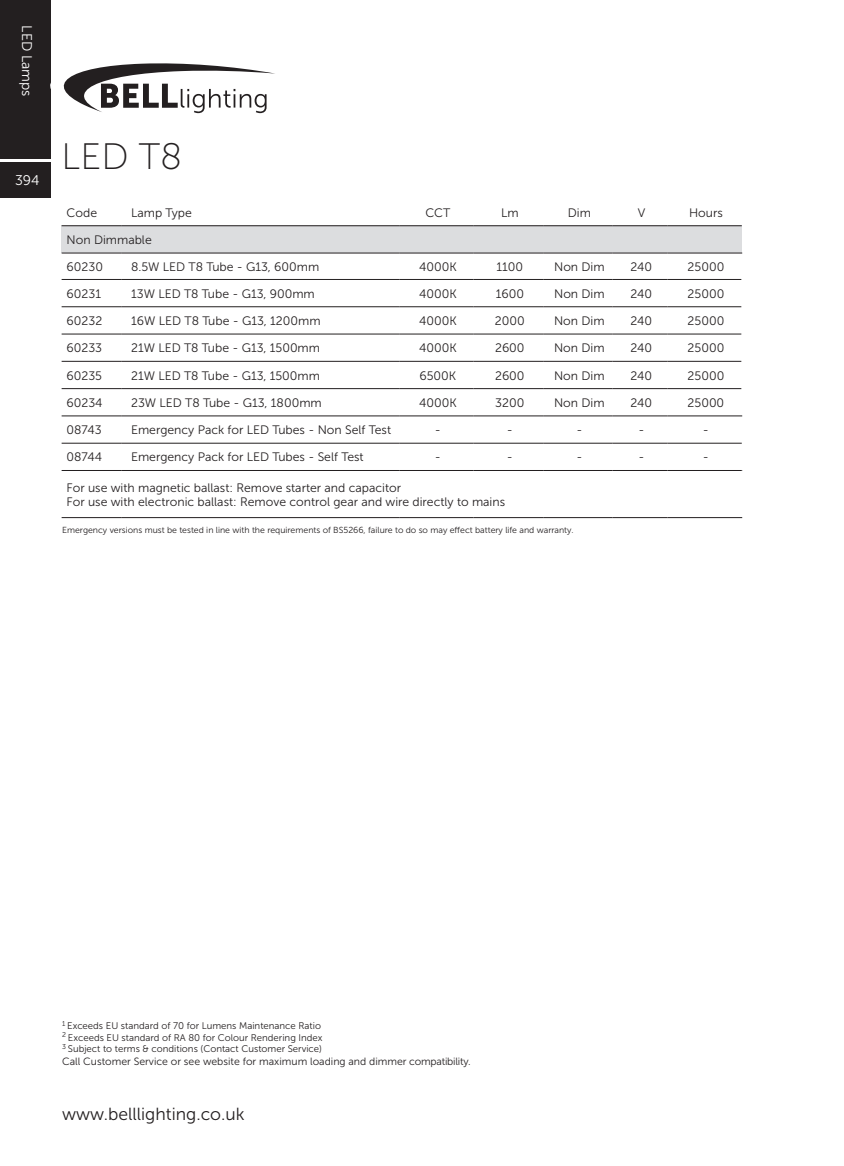
<style>
.page{position:relative;width:844px;height:1166px;background:#fff}
.page>*{position:absolute;margin:0;border:0;box-sizing:border-box;transform-origin:0 0}
.t1{font:36.75px "Museo Sans 100";color:#231f20}
.t2{font:17.5px "Museo Sans 300";color:#231f20}
.t3{font:14px "Museo Sans 300";color:#fff}
.t4{font:12.25px/26.8px "Museo Sans 300";color:#231f20}
.t5{font:10.5px "Museo Sans 300";color:#231f20}
.t6{font:9.62px/11.5px "Museo Sans 300";color:#231f20}
.t7{font:8.75px "Museo Sans 300";color:#231f20}
</style>
<div class="page">
<div style="left:0;top:0;width:50px;height:158px;background:#231f20"></div>
<div style="left:0;top:162px;width:50px;height:36px;background:#231f20"></div>
<svg style="left:50px;top:62px;width:225px;height:51px"></svg>
<div style="left:62px;top:226px;width:679px;height:27px;background:#dcdddf"></div>
<svg style="left:62px;top:279px;width:680px;height:137px"></svg>
<hr style="left:62px;top:361px;width:59px;height:1px;background:#231f20">
<hr style="left:121px;top:361px;width:278px;height:1px;background:#231f20">
<hr style="left:473px;top:361px;width:70px;height:1px;background:#231f20">
<hr style="left:543px;top:361px;width:69px;height:1px;background:#231f20">
<hr style="left:612px;top:361px;width:55px;height:1px;background:#231f20">
<hr style="left:62px;top:388px;width:59px;height:1px;background:#231f20">
<hr style="left:121px;top:388px;width:278px;height:1px;background:#231f20">
<hr style="left:473px;top:388px;width:70px;height:1px;background:#231f20">
<hr style="left:543px;top:388px;width:69px;height:1px;background:#231f20">
<hr style="left:612px;top:388px;width:55px;height:1px;background:#231f20">
<hr style="left:62px;top:470px;width:59px;height:1px;background:#231f20">
<hr style="left:121px;top:470px;width:278px;height:1px;background:#231f20">
<hr style="left:399px;top:470px;width:74px;height:1px;background:#231f20">
<hr style="left:473px;top:470px;width:70px;height:1px;background:#231f20">
<hr style="left:543px;top:470px;width:69px;height:1px;background:#231f20">
<hr style="left:612px;top:470px;width:55px;height:1px;background:#231f20">
<hr style="left:667px;top:470px;width:75px;height:1px;background:#231f20">
<hr style="left:62px;top:225px;width:59px;height:1px;background:#231f20">
<hr style="left:121px;top:225px;width:278px;height:1px;background:#231f20">
<hr style="left:399px;top:225px;width:74px;height:1px;background:#231f20">
<hr style="left:473px;top:225px;width:70px;height:1px;background:#231f20">
<hr style="left:543px;top:225px;width:69px;height:1px;background:#231f20">
<hr style="left:612px;top:225px;width:55px;height:1px;background:#231f20">
<hr style="left:667px;top:225px;width:74px;height:1px;background:#231f20">
<hr style="left:62px;top:253px;width:59px;height:1px;background:#231f20">
<hr style="left:121px;top:253px;width:278px;height:1px;background:#231f20">
<hr style="left:399px;top:253px;width:74px;height:1px;background:#231f20">
<hr style="left:473px;top:253px;width:70px;height:1px;background:#231f20">
<hr style="left:543px;top:253px;width:69px;height:1px;background:#231f20">
<hr style="left:612px;top:253px;width:55px;height:1px;background:#231f20">
<hr style="left:667px;top:253px;width:75px;height:1px;background:#231f20">
<hr style="left:62px;top:279px;width:59px;height:1px;background:#231f20">
<hr style="left:121px;top:279px;width:278px;height:1px;background:#231f20">
<hr style="left:399px;top:279px;width:74px;height:1px;background:#231f20">
<hr style="left:473px;top:279px;width:70px;height:1px;background:#231f20">
<hr style="left:543px;top:279px;width:69px;height:1px;background:#231f20">
<hr style="left:612px;top:279px;width:55px;height:1px;background:#231f20">
<hr style="left:667px;top:279px;width:74px;height:1px;background:#231f20">
<hr style="left:667px;top:306px;width:74px;height:1px;background:#231f20">
<hr style="left:667px;top:334px;width:74px;height:1px;background:#231f20">
<hr style="left:399px;top:361px;width:74px;height:1px;background:#231f20">
<hr style="left:667px;top:361px;width:74px;height:1px;background:#231f20">
<hr style="left:399px;top:388px;width:74px;height:1px;background:#231f20">
<hr style="left:667px;top:388px;width:74px;height:1px;background:#231f20">
<hr style="left:62px;top:517px;width:59px;height:1px;background:#231f20">
<hr style="left:121px;top:517px;width:278px;height:1px;background:#231f20">
<hr style="left:399px;top:517px;width:74px;height:1px;background:#231f20">
<hr style="left:473px;top:517px;width:70px;height:1px;background:#231f20">
<hr style="left:543px;top:517px;width:69px;height:1px;background:#231f20">
<hr style="left:612px;top:517px;width:55px;height:1px;background:#231f20">
<hr style="left:667px;top:517px;width:75px;height:1px;background:#231f20">
<hr style="left:62px;top:334px;width:59px;height:1px;background:#231f20">
<hr style="left:121px;top:334px;width:278px;height:1px;background:#231f20">
<hr style="left:399px;top:334px;width:74px;height:1px;background:#231f20">
<hr style="left:473px;top:334px;width:70px;height:1px;background:#231f20">
<hr style="left:543px;top:334px;width:69px;height:1px;background:#231f20">
<hr style="left:612px;top:334px;width:55px;height:1px;background:#231f20">
<hr style="left:62px;top:416px;width:59px;height:1px;background:#231f20">
<hr style="left:121px;top:416px;width:278px;height:1px;background:#231f20">
<hr style="left:399px;top:416px;width:74px;height:1px;background:#231f20">
<hr style="left:473px;top:416px;width:70px;height:1px;background:#231f20">
<hr style="left:543px;top:416px;width:69px;height:1px;background:#231f20">
<hr style="left:612px;top:416px;width:55px;height:1px;background:#231f20">
<hr style="left:667px;top:416px;width:75px;height:1px;background:#231f20">
<hr style="left:62px;top:443px;width:59px;height:1px;background:#231f20">
<hr style="left:121px;top:443px;width:278px;height:1px;background:#231f20">
<hr style="left:399px;top:443px;width:74px;height:1px;background:#231f20">
<hr style="left:473px;top:443px;width:70px;height:1px;background:#231f20">
<hr style="left:543px;top:443px;width:69px;height:1px;background:#231f20">
<hr style="left:612px;top:443px;width:55px;height:1px;background:#231f20">
<hr style="left:667px;top:443px;width:74px;height:1px;background:#231f20">
<hr style="left:62px;top:306px;width:59px;height:1px;background:#231f20">
<hr style="left:121px;top:306px;width:278px;height:1px;background:#231f20">
<hr style="left:399px;top:306px;width:74px;height:1px;background:#231f20">
<hr style="left:473px;top:306px;width:70px;height:1px;background:#231f20">
<hr style="left:543px;top:306px;width:69px;height:1px;background:#231f20">
<hr style="left:612px;top:306px;width:55px;height:1px;background:#231f20">
<p class="t3" style="left:34px;top:25px;width:73px;rotate:90deg">LED Lamps</p>
<p class="t3" style="left:15px;top:173px;width:26px">394</p>
<h1 class="t1" style="left:62px;top:137px;width:122px">LED T8</h1>
<p class="t4" style="left:67px;top:199px;width:32px">Code</p>
<p class="t4" style="left:131px;top:199px;width:62px">Lamp Type</p>
<p class="t4" style="left:425px;top:199px;width:26px">CCT</p>
<p class="t4" style="left:501px;top:199px;width:19px">Lm</p>
<p class="t4" style="left:567px;top:199px;width:25px">Dim</p>
<p class="t4" style="left:637px;top:199px;width:9px">V</p>
<p class="t4" style="left:689px;top:199px;width:35px">Hours</p>
<p class="t4" style="left:67px;top:226px;width:87px">Non Dimmable<br>60230</p>
<p class="t4" style="left:131px;top:253px;width:190px">8.5W LED T8 Tube - G13, 600mm</p>
<p class="t4" style="left:419px;top:253px;width:39px">4000K</p>
<p class="t4" style="left:496px;top:253px;width:28px">1100</p>
<p class="t4" style="left:554px;top:253px;width:52px">Non Dim</p>
<p class="t4" style="left:630px;top:253px;width:23px">240</p>
<p class="t4" style="left:687px;top:253px;width:38px">25000</p>
<p class="t4" style="left:67px;top:280px;width:36px">60231</p>
<p class="t4" style="left:131px;top:280px;width:185px">13W LED T8 Tube - G13, 900mm</p>
<p class="t4" style="left:419px;top:280px;width:39px">4000K</p>
<p class="t4" style="left:495px;top:280px;width:30px">1600</p>
<p class="t4" style="left:554px;top:280px;width:52px">Non Dim</p>
<p class="t4" style="left:630px;top:280px;width:23px">240</p>
<p class="t4" style="left:687px;top:280px;width:38px">25000</p>
<p class="t4" style="left:67px;top:307px;width:37px">60232</p>
<p class="t4" style="left:131px;top:307px;width:191px">16W LED T8 Tube - G13, 1200mm</p>
<p class="t4" style="left:419px;top:307px;width:39px">4000K</p>
<p class="t4" style="left:495px;top:307px;width:31px">2000</p>
<p class="t4" style="left:554px;top:307px;width:52px">Non Dim</p>
<p class="t4" style="left:630px;top:307px;width:23px">240</p>
<p class="t4" style="left:687px;top:307px;width:38px">25000</p>
<p class="t4" style="left:66px;top:335px;width:37px">60233</p>
<p class="t4" style="left:131px;top:335px;width:190px">21W LED T8 Tube - G13, 1500mm</p>
<p class="t4" style="left:419px;top:335px;width:39px">4000K</p>
<p class="t4" style="left:495px;top:335px;width:31px">2600</p>
<p class="t4" style="left:554px;top:335px;width:52px">Non Dim</p>
<p class="t4" style="left:630px;top:335px;width:23px">240</p>
<p class="t4" style="left:687px;top:335px;width:38px">25000</p>
<p class="t4" style="left:66px;top:362px;width:37px">60235</p>
<p class="t4" style="left:131px;top:362px;width:190px">21W LED T8 Tube - G13, 1500mm</p>
<p class="t4" style="left:419px;top:362px;width:38px">6500K</p>
<p class="t4" style="left:495px;top:362px;width:31px">2600</p>
<p class="t4" style="left:554px;top:362px;width:52px">Non Dim</p>
<p class="t4" style="left:630px;top:362px;width:23px">240</p>
<p class="t4" style="left:687px;top:362px;width:38px">25000</p>
<p class="t4" style="left:66px;top:389px;width:38px">60234</p>
<p class="t4" style="left:131px;top:389px;width:192px">23W LED T8 Tube - G13, 1800mm</p>
<p class="t4" style="left:419px;top:389px;width:39px">4000K</p>
<p class="t4" style="left:495px;top:389px;width:31px">3200</p>
<p class="t4" style="left:554px;top:389px;width:52px">Non Dim</p>
<p class="t4" style="left:630px;top:389px;width:23px">240</p>
<p class="t4" style="left:687px;top:389px;width:38px">25000</p>
<p class="t4" style="left:66px;top:417px;width:37px">08743</p>
<p class="t4" style="left:131px;top:417px;width:261px">Emergency Pack for LED Tubes - Non Self Test</p>
<p class="t4" style="left:434px;top:417px;width:8px">-</p>
<p class="t4" style="left:506px;top:417px;width:8px">-</p>
<p class="t4" style="left:576px;top:417px;width:8px">-</p>
<p class="t4" style="left:638px;top:417px;width:8px">-</p>
<p class="t4" style="left:702px;top:417px;width:8px">-</p>
<p class="t4" style="left:66px;top:444px;width:37px">08744</p>
<p class="t4" style="left:131px;top:444px;width:234px">Emergency Pack for LED Tubes - Self Test</p>
<p class="t4" style="left:434px;top:444px;width:8px">-</p>
<p class="t4" style="left:506px;top:444px;width:8px">-</p>
<p class="t4" style="left:576px;top:444px;width:8px">-</p>
<p class="t4" style="left:638px;top:444px;width:8px">-</p>
<p class="t4" style="left:702px;top:444px;width:8px">-</p>
<p class="t4" style="left:66px;top:480px;width:440px;line-height:14px">For use with magnetic ballast: Remove starter and capacitor<br>For use with electronic ballast: Remove control gear and wire directly to mains</p>
<p class="t7" style="left:62px;top:525px;width:513px">Emergency versions must be tested in line with the requirements of BS5266, failure to do so may effect battery life and warranty.</p>
<p class="t6" style="left:62px;top:1020px;width:262px"><sup>1</sup> Exceeds EU standard of 70 for Lumens Maintenance Ratio<br><sup>2</sup> Exceeds EU standard of RA 80 for Colour Rendering Index<br><sup>3</sup> Subject to terms &amp; conditions (Contact Customer Service)</p>
<p class="t5" style="left:62px;top:1056px;width:410px">Call Customer Service or see website for maximum loading and dimmer compatibility.</p>
<h2 class="t2" style="left:62px;top:1104px;width:184px">www.belllighting.co.uk</h2>
</div>
